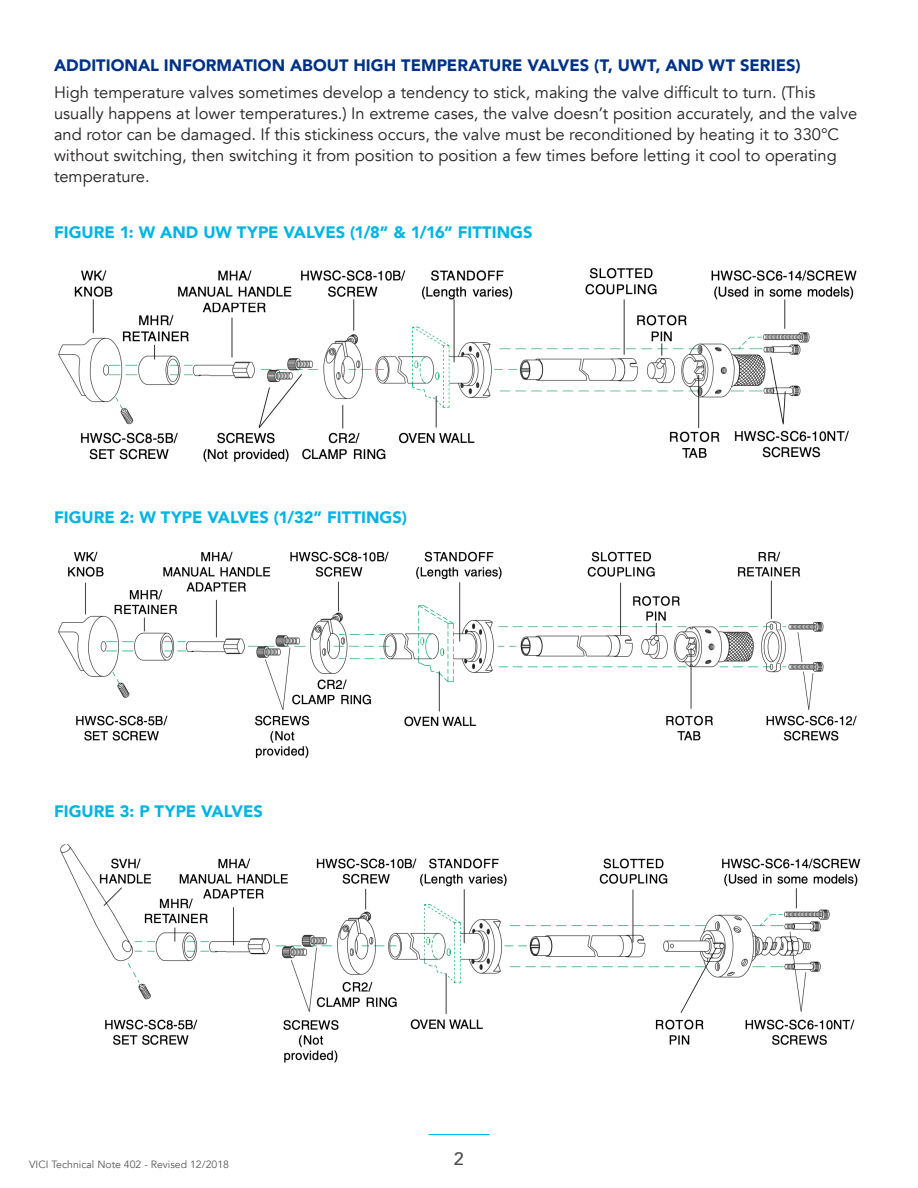
<style>
.page{position:relative;width:918px;height:1188px;background:#fff}
.page>*{position:absolute;margin:0;border:0;box-sizing:border-box;transform-origin:0 0}
.t1{font:500 18px "Avenir";color:#4b4c4d}
.Body_Copy{font:16.5px/21px "Avenir";color:#231f20}
.Sub_Header{font:900 16.5px "Avenir";color:#00b4e3}
.Sub_Header-2{font:900 16.5px "Avenir";color:#003186}
.t2{font:10.5px "Avenir";color:#57585a}
</style>
<div class="page">
<hr style="left:429px;top:1134px;width:60px;height:1px;background:#00b5ea">
<img style="left:58px;top:267px;width:799px;height:195px">
<img style="left:58px;top:551px;width:799px;height:208px">
<div style="left:315px;top:751px;width:273px;height:15px;background:#fff"></div>
<img style="left:60px;top:844px;width:801px;height:219px">
<div style="left:348px;top:1057px;width:273px;height:16px;background:#fff"></div>
<p class="Sub_Header-2" style="left:54px;top:51px;width:748px">ADDITIONAL INFORMATION ABOUT HIGH TEMPERATURE VALVES (T, UWT, AND WT SERIES)</p>
<p class="Body_Copy" style="left:54px;top:82px;width:805px">High temperature valves sometimes develop a tendency to stick, making the valve difficult to turn. (This usually happens at lower temperatures.) In extreme cases, the valve doesn’t position accurately, and the valve and rotor can be damaged. If this stickiness occurs, the valve must be reconditioned by heating it to 330°C without switching, then switching it from position to position a few times before letting it cool to operating temperature.</p>
<p class="Sub_Header" style="left:54px;top:218px;width:480px">FIGURE 1: W AND UW TYPE VALVES (1/8” &amp; 1/16” FITTINGS</p>
<p class="Sub_Header" style="left:54px;top:503px;width:355px">FIGURE 2: W TYPE VALVES (1/32” FITTINGS)</p>
<p class="Sub_Header" style="left:54px;top:797px;width:210px">FIGURE 3: P TYPE VALVES</p>
<p class="t2" style="left:29px;top:1158px;width:201px">VICI Technical Note 402 - Revised 12/2018</p>
<p class="t1" style="left:454px;top:1143px;width:12px">2</p>
</div>
